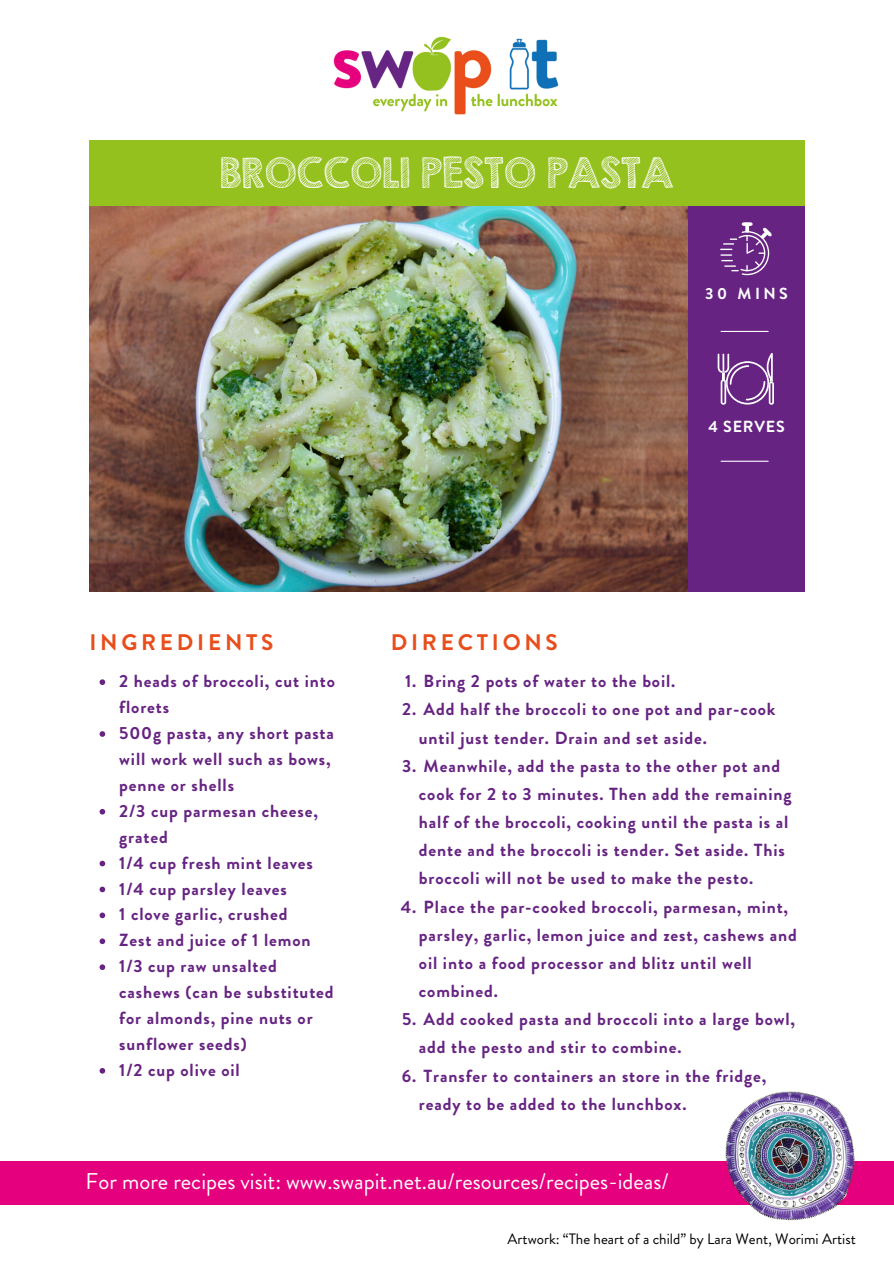
<style>
.page{position:relative;width:894px;height:1264px;background:#fff}
.page>*{position:absolute;margin:0;border:0;box-sizing:border-box;transform-origin:0 0}
.t1{font:37.2px "KG Second Chances Sketch";color:#fff}
.t2{font:22.65px "Brandon Grotesque";color:#fff}
.t3{font:700 22.5px "Brandon Grotesque";letter-spacing:.165em;color:#e84e1b}
.t4{font:700 17.55px/26px "Brandon Grotesque";letter-spacing:.05em;color:#662382}
.t5{font:700 16.05px "Brandon Grotesque";letter-spacing:.05em;color:#fff}
.t6{font:15px "Brandon Grotesque";color:#000}
</style>
<div class="page">
<img style="left:89px;top:205px;width:603px;height:387px">
<div style="left:688px;top:201px;width:116px;height:390px;background:#662382"></div>
<hr style="left:720px;top:331px;width:48px;height:1px;background:#fff">
<hr style="left:720px;top:460px;width:48px;height:2px;background:#fff">
<div style="left:0;top:1160px;width:893px;height:44px;background:#e5007d"></div>
<img style="left:721px;top:1091px;width:138px;height:130px">
<svg style="left:720px;top:222px;width:51px;height:53px"></svg>
<svg style="left:717px;top:353px;width:56px;height:52px"></svg>
<div style="left:89px;top:140px;width:715px;height:65px;background:#95c11e"></div>
<svg style="left:99px;top:679px;width:6px;height:6px"></svg>
<svg style="left:99px;top:731px;width:6px;height:5px"></svg>
<svg style="left:99px;top:809px;width:6px;height:5px"></svg>
<svg style="left:99px;top:860px;width:6px;height:6px"></svg>
<svg style="left:99px;top:886px;width:6px;height:6px"></svg>
<svg style="left:99px;top:912px;width:6px;height:6px"></svg>
<svg style="left:99px;top:938px;width:6px;height:6px"></svg>
<svg style="left:99px;top:964px;width:6px;height:6px"></svg>
<svg style="left:99px;top:1068px;width:6px;height:5px"></svg>
<img style="left:333px;top:36px;width:226px;height:79px">
<h1 class="t1" style="left:220px;top:149px;width:455px">BROCCOLI PESTO PASTA</h1>
<p class="t5" style="left:705px;top:282px;width:84px">30 MINS</p>
<p class="t5" style="left:708px;top:415px;width:78px">4 SERVES</p>
<p class="t3" style="left:89px;top:626px;width:185px">INGREDIENTS</p>
<p class="t3" style="left:391px;top:626px;width:168px">DIRECTIONS</p>
<p class="t4" style="left:119px;top:668px;width:217px">2 heads of broccoli, cut into florets<br>500g pasta, any short pasta will work well such as bows, penne or shells<br>2/3 cup parmesan cheese, grated<br>1/4 cup fresh mint leaves<br>1/4 cup parsley leaves<br>1 clove garlic, crushed<br>Zest and juice of 1 lemon<br>1/3 cup raw unsalted cashews (can be substituted for almonds, pine nuts or sunflower seeds)<br>1/2 cup olive oil</p>
<p class="t4" style="left:405px;top:668px;width:272px">1. Bring 2 pots of water to the boil.</p>
<p class="t4" style="left:419px;top:695px;width:358px;line-height:28.2px;text-indent:-17px">2. Add half the broccoli to one pot and par-cook until just tender. Drain and set aside.</p>
<p class="t4" style="left:419px;top:751px;width:374px;line-height:28.2px;text-indent:-17px">3. Meanwhile, add the pasta to the other pot and cook for 2 to 3 minutes. Then add the remaining half of the broccoli, cooking until the pasta is al dente and the broccoli is tender. Set aside. This broccoli will not be used to make the pesto.</p>
<p class="t4" style="left:419px;top:892px;width:379px;line-height:28.2px;text-indent:-18px">4. Place the par-cooked broccoli, parmesan, mint, parsley, garlic, lemon juice and zest, cashews and oil into a food processor and blitz until well combined.</p>
<p class="t4" style="left:419px;top:1005px;width:377px;line-height:28.2px;text-indent:-17px">5. Add cooked pasta and broccoli into a large bowl, add the pesto and stir to combine.</p>
<p class="t4" style="left:419px;top:1061px;width:349px;line-height:28.2px;text-indent:-17px">6. Transfer to containers an store in the fridge, ready to be added to the lunchbox.</p>
<p class="t2" style="left:86px;top:1165px;width:584px">For more recipes visit: www.swapit.net.au/resources/recipes-ideas/</p>
<p class="t6" style="left:507px;top:1227px;width:349px">Artwork: “The heart of a child” by Lara Went, Worimi Artist</p>
</div>
